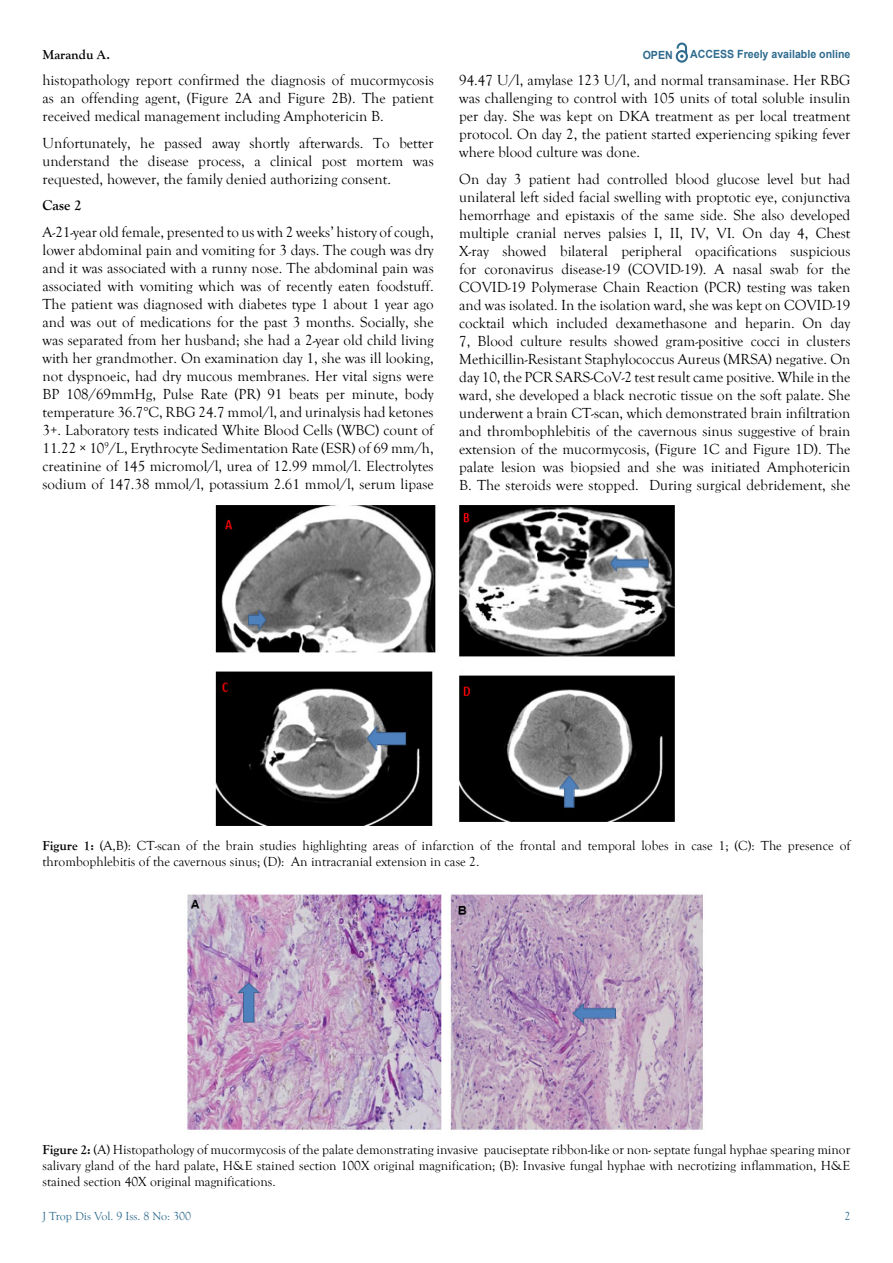
<style>
.page{position:relative;width:893px;height:1263px;background:#fff}
.page>*{position:absolute;margin:0;border:0;box-sizing:border-box;transform-origin:0 0}
.t1{font:15px/18px "Goudy Old Style T";color:#000;text-align:justify}
.t2{font:700 15px "Goudy Old Style T";color:#000}
.t3{font:13.5px/16.2px "Goudy Old Style T";color:#000}
.t4{font:700 13.5px "Goudy Old Style T";color:#000}
.t5{font:12px "Goudy Old Style T";color:#2d6a8f}
.t6{font:700 11.25px "Arial";color:#2e6b8f;scale:.94 1}
.s1{font-weight:700}
</style>
<div class="page">
<svg style="left:676px;top:43px;width:12px;height:20px"></svg>
<img style="left:215px;top:505px;width:460px;height:321px">
<img style="left:187px;top:894px;width:516px;height:236px">
<p class="t4" style="left:43px;top:47px;width:69px">Marandu A.</p>
<p class="t6" style="left:643px;top:47px;width:33px">OPEN</p>
<p class="t6" style="left:690px;top:46px;width:172px">ACCESS Freely available online</p>
<p class="t1" style="left:43px;top:71px;width:393px">histopathology report confirmed the diagnosis of mucormycosis as an offending agent, (Figure 2A and Figure 2B<span class="s1">)</span>. The patient received medical management including Amphotericin B.</p>
<p class="t1" style="left:43px;top:134px;width:393px">Unfortunately, he passed away shortly afterwards. To better understand the disease process, a clinical post mortem was requested, however, the family denied authorizing consent.</p>
<p class="t2" style="left:43px;top:197px;width:41px">Case 2</p>
<p class="t1" style="left:43px;top:223px;width:393px">A-21-year old female, presented to us with 2 weeks’ history of cough, lower abdominal pain and vomiting for 3 days. The cough was dry and it was associated with a runny nose. The abdominal pain was associated with vomiting which was of recently eaten foodstuff.<br>The patient was diagnosed with diabetes type 1 about 1 year ago and was out of medications for the past 3 months. Socially, she was separated from her husband; she had a 2-year old child living with her grandmother. On examination day 1, she was ill looking, not dyspnoeic, had dry mucous membranes. Her vital signs were BP 108/69mmHg, Pulse Rate (PR) 91 beats per minute, body temperature 36.7°C, RBG 24.7 mmol/l, and urinalysis had ketones 3+. Laboratory tests indicated White Blood Cells (WBC) count of 11.22 × 10<sup>9</sup>/L, Erythrocyte Sedimentation Rate (ESR) of 69 mm/h, creatinine of 145 micromol/l, urea of 12.99 mmol/l. Electrolytes sodium of 147.38 mmol/l, potassium 2.61 mmol/l, serum lipase</p>
<p class="t1" style="left:459px;top:71px;width:393px">94.47 U/l, amylase 123 U/l, and normal transaminase. Her RBG was challenging to control with 105 units of total soluble insulin per day. She was kept on DKA treatment as per local treatment protocol. On day 2, the patient started experiencing spiking fever where blood culture was done.</p>
<p class="t1" style="left:459px;top:170px;width:393px">On day 3 patient had controlled blood glucose level but had unilateral left sided facial swelling with proptotic eye, conjunctiva hemorrhage and epistaxis of the same side. She also developed multiple cranial nerves palsies I, II, IV, VI. On day 4, Chest X-ray showed bilateral peripheral opacifications suspicious for coronavirus disease-19 (COVID-19). A nasal swab for the COVID-19 Polymerase Chain Reaction (PCR) testing was taken and was isolated. In the isolation ward, she was kept on COVID-19 cocktail which included dexamethasone and heparin. On day 7, Blood culture results showed gram-positive cocci in clusters Methicillin-Resistant Staphylococcus Aureus (MRSA) negative. On day 10, the PCR SARS-CoV-2 test result came positive. While in the ward, she developed a black necrotic tissue on the soft palate. She underwent a brain CT-scan, which demonstrated brain infiltration and thrombophlebitis of the cavernous sinus suggestive of brain extension of the mucormycosis, (Figure 1C and Figure 1D). The palate lesion was biopsied and she was initiated Amphotericin B. The steroids were stopped. During surgical debridement, she</p>
<p class="t3" style="left:43px;top:838px;width:809px"><span class="s1">Figure 1:</span> (A,B): CT-scan of the brain studies highlighting areas of infarction of the frontal and temporal lobes in case 1; (C): The presence of thrombophlebitis of the cavernous sinus; (D): An intracranial extension in case 2.</p>
<p class="t3" style="left:43px;top:1142px;width:809px;text-align:justify"><span class="s1">Figure 2:</span> (A) Histopathology of mucormycosis of the palate demonstrating invasive pauciseptate ribbon-like or non- septate fungal hyphae spearing minor salivary gland of the hard palate, H&amp;E stained section 100X original magnification; (B): Invasive fungal hyphae with necrotizing inflammation, H&amp;E stained section 40X original magnifications.</p>
<p class="t5" style="left:43px;top:1210px;width:150px">J Trop Dis Vol. 9 Iss. 8 No: 300</p>
<p class="t5" style="left:844px;top:1210px;width:7px">2</p>
</div>
